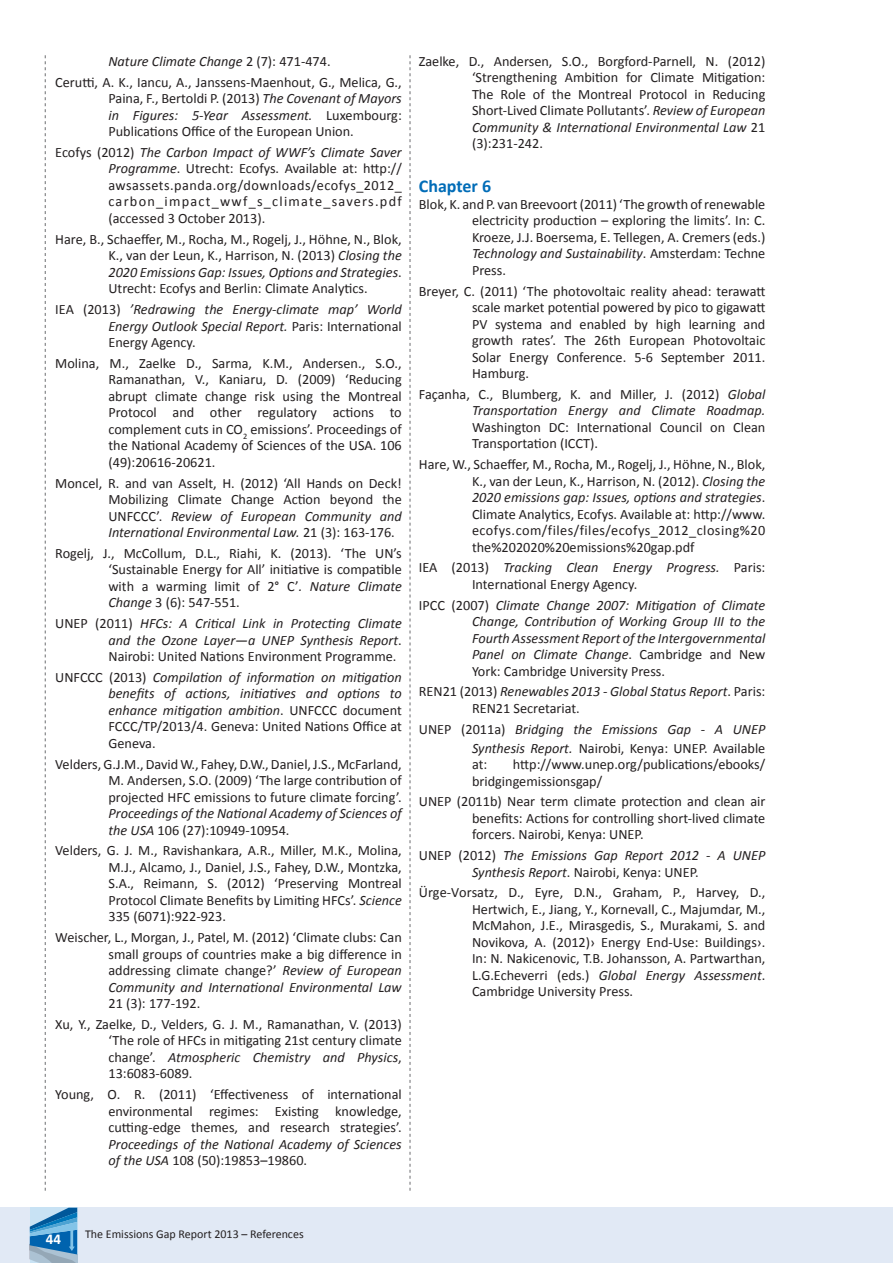
<style>
.page{position:relative;width:893px;height:1263px;background:#fff}
.page>*{position:absolute;margin:0;border:0;box-sizing:border-box;transform-origin:0 0}
.EMG_x_x{font:700 18px "Calibri";color:#006cb7}
.t1{font:700 15px "Calibri";color:#fff}
.t2{font:14.25px/16.5px "Calibri";color:#231f20;text-align:justify}
.t3{font:italic 14.25px/16.5px "Calibri";color:#231f20;text-align:justify}
.t4{font:12px "Calibri";color:#231f20}
.s1{font-style:normal}
.s2{font-style:italic}
</style>
<div class="page">
<svg style="left:45px;top:55px;width:1px;height:1136px"></svg>
<div style="left:0;top:1208px;width:893px;height:55px;background:#e1e9f5"></div>
<svg style="left:30px;top:1208px;width:47px;height:55px;background:#5899c6"></svg>
<svg style="left:410px;top:55px;width:1px;height:1136px"></svg>
<p class="t3" style="left:108px;top:52px;width:224px">Nature Climate Change <span class="s1">2 (7): 471-474.</span></p>
<p class="t2" style="left:108px;top:74px;width:295px;text-indent:-53px">Cerutti, A. K., Iancu, A., Janssens-Maenhout, G., Melica, G., Paina, F., Bertoldi P. (2013) <span class="s2">The Covenant of Mayors in Figures: 5-Year Assessment.</span> Luxembourg:<br>Publications Office of the European Union.</p>
<p class="t2" style="left:108px;top:144px;width:295px;text-indent:-53px">Ecofys (2012) <span class="s2">The Carbon Impact of WWF’s Climate Saver Programme</span>. Utrecht: Ecofys. Available at: http:// awsassets.panda.org/downloads/ecofys_2012_ carbon_impact_wwf_s_climate_savers.pdf (accessed 3 October 2013).</p>
<p class="t2" style="left:108px;top:231px;width:295px;text-indent:-53px">Hare, B., Schaeffer, M., Rocha, M., Rogelj, J., Höhne, N., Blok, K., van der Leun, K., Harrison, N. (2013) <span class="s2">Closing the 2020 Emissions Gap: Issues, Options and Strategies</span>.<br>Utrecht: Ecofys and Berlin: Climate Analytics.</p>
<p class="t3" style="left:108px;top:300px;width:295px;text-indent:-53px"><span class="s1">IEA (2013)</span> ’Redrawing the Energy-climate map’ World Energy Outlook Special Report. <span class="s1">Paris: International Energy Agency.</span></p>
<p class="t2" style="left:108px;top:355px;width:295px;text-indent:-53px">Molina, M., Zaelke D., Sarma, K.M., Andersen., S.O., Ramanathan, V., Kaniaru, D. (2009) ‘Reducing abrupt climate change risk using the Montreal Protocol and other regulatory actions to complement cuts in CO<sub>2</sub> emissions’. Proceedings of the National Academy of Sciences of the USA. 106 (49):20616-20621.</p>
<p class="t2" style="left:108px;top:475px;width:295px;text-indent:-53px">Moncel, R. and van Asselt, H. (2012) ‘All Hands on Deck!<br>Mobilizing Climate Change Action beyond the UNFCCC’. <span class="s2">Review of European Community and International Environmental Law.</span> 21 (3): 163-176.</p>
<p class="t2" style="left:108px;top:545px;width:295px;text-indent:-53px">Rogelj, J., McCollum, D.L., Riahi, K. (2013). ‘The UN’s ‘Sustainable Energy for All’ initiative is compatible with a warming limit of 2° C’<span class="s2">. Nature Climate Change</span> 3 (6): 547-551.</p>
<p class="t3" style="left:108px;top:614px;width:295px;text-indent:-53px"><span class="s1">UNEP (2011)</span> HFCs: A Critical Link in Protecting Climate and the Ozone Layer—a UNEP Synthesis Report<span class="s1">.<br>Nairobi: United Nations Environment Programme.</span></p>
<p class="t3" style="left:108px;top:668px;width:295px;text-indent:-53px"><span class="s1">UNFCCC (2013)</span> Compilation of information on mitigation benefits of actions, initiatives and options to enhance mitigation ambition<span class="s1">. UNFCCC document FCCC/TP/2013/4. Geneva: United Nations Office at Geneva.</span></p>
<p class="t2" style="left:108px;top:756px;width:295px;text-indent:-53px">Velders, G.J.M., David W., Fahey, D.W., Daniel, J.S., McFarland, M. Andersen, S.O. (2009) ‘The large contribution of projected HFC emissions to future climate forcing’.<br><span class="s2">Proceedings of the National Academy of Sciences of the USA</span> 106 (27):10949-10954.</p>
<p class="t2" style="left:108px;top:842px;width:295px;text-indent:-53px">Velders, G. J. M., Ravishankara, A.R., Miller, M.K., Molina, M.J., Alcamo, J., Daniel, J.S., Fahey, D.W., Montzka, S.A., Reimann, S. (2012) ‘Preserving Montreal Protocol Climate Benefits by Limiting HFCs’. <span class="s2">Science </span>335 (6071):922-923.</p>
<p class="t2" style="left:108px;top:929px;width:295px;text-indent:-53px">Weischer, L., Morgan, J., Patel, M. (2012) ‘Climate clubs: Can small groups of countries make a big difference in addressing climate change?’ <span class="s2">Review of European Community and International Environmental Law </span>21 (3): 177-192.</p>
<p class="t2" style="left:108px;top:1016px;width:295px;text-indent:-53px">Xu, Y., Zaelke, D., Velders, G. J. M., Ramanathan, V. (2013) ‘The role of HFCs in mitigating 21st century climate change’. <span class="s2">Atmospheric Chemistry and Physics</span>, 13:6083-6089.</p>
<p class="t2" style="left:108px;top:1086px;width:295px;text-indent:-53px">Young, O. R. (2011) ‘Effectiveness of international environmental regimes: Existing knowledge, cutting-edge themes, and research strategies’.<br><span class="s2">Proceedings of the National Academy of Sciences of the USA</span> 108 (50):19853–19860.</p>
<p class="t2" style="left:472px;top:53px;width:295px;text-indent:-53px">Zaelke, D., Andersen, S.O., Borgford-Parnell, N. (2012) ‘Strengthening Ambition for Climate Mitigation:<br>The Role of the Montreal Protocol in Reducing Short-Lived Climate Pollutants’. <span class="s2">Review of European Community &amp; International Environmental Law</span> 21 (3):231-242.</p>
<p class="EMG_x_x" style="left:419px;top:175px;width:74px">Chapter 6</p>
<p class="t2" style="left:472px;top:196px;width:295px;text-indent:-53px">Blok, K. and P. van Breevoort (2011) ‘The growth of renewable electricity production – exploring the limits’. In: C.<br>Kroeze, J.J. Boersema, E. Tellegen, A. Cremers (eds.)<br><span class="s2">Technology and Sustainability</span>. Amsterdam: Techne Press.</p>
<p class="t2" style="left:472px;top:283px;width:295px;text-indent:-53px">Breyer, C. (2011) ‘The photovoltaic reality ahead: terawatt scale market potential powered by pico to gigawatt PV systema and enabled by high learning and growth rates’. The 26th European Photovoltaic Solar Energy Conference. 5-6 September 2011.<br>Hamburg.</p>
<p class="t2" style="left:472px;top:386px;width:295px;text-indent:-53px">Façanha, C., Blumberg, K. and Miller, J. (2012) <span class="s2">Global Transportation Energy and Climate Roadmap.<br></span>Washington DC: International Council on Clean Transportation (ICCT).</p>
<p class="t2" style="left:472px;top:456px;width:295px;text-indent:-53px">Hare, W., Schaeffer, M., Rocha, M., Rogelj, J., Höhne, N., Blok, K., van der Leun, K., Harrison, N. (2012). <span class="s2">Closing the 2020 emissions gap: Issues, options and strategies</span>.<br>Climate Analytics, Ecofys. Available at: http://www. ecofys.com/files/files/ecofys_2012_closing%20 the%202020%20emissions%20gap.pdf</p>
<p class="t2" style="left:472px;top:559px;width:295px;text-indent:-53px">IEA (2013) <span class="s2">Tracking Clean Energy Progress.</span> Paris:<br>International Energy Agency.</p>
<p class="t3" style="left:472px;top:596px;width:295px;text-indent:-53px"><span class="s1">IPCC (2007)</span> Climate Change 2007: Mitigation of Climate Change, Contribution of Working Group III to the Fourth Assessment Report of the Intergovernmental Panel on Climate Change<span class="s1">. Cambridge and New York: Cambridge University Press.</span></p>
<p class="t2" style="left:472px;top:683px;width:295px;text-indent:-53px">REN21 (2013) <span class="s2">Renewables 2013 - Global Status Report</span>. Paris:<br>REN21 Secretariat.</p>
<p class="t3" style="left:419px;top:719px;width:348px;line-height:18.9px;text-align:right"><span class="s1">UNEP (2011a)</span> Bridging the Emissions Gap - A UNEP<br>Synthesis Report. <span class="s1">Nairobi, Kenya: UNEP. Available</span></p>
<p class="t2" style="left:472px;top:756px;width:17px">at:</p>
<p class="t2" style="left:472px;top:756px;width:295px;text-indent:41px">http://www.unep.org/publications/ebooks/ bridgingemissionsgap/</p>
<p class="t2" style="left:472px;top:793px;width:295px;text-indent:-53px">UNEP (2011b) Near term climate protection and clean air benefits: Actions for controlling short-lived climate forcers. Nairobi, Kenya: UNEP.</p>
<p class="t3" style="left:472px;top:846px;width:295px;text-indent:-53px"><span class="s1">UNEP (2012)</span> The Emissions Gap Report 2012 - A UNEP<br>Synthesis Report<span class="s1">. Nairobi, Kenya: UNEP.</span></p>
<p class="t2" style="left:472px;top:884px;width:295px;text-indent:-53px">Ürge-Vorsatz, D., Eyre, D.N., Graham, P., Harvey, D., Hertwich, E., Jiang, Y., Kornevall, C., Majumdar, M., McMahon, J.E., Mirasgedis, S., Murakami, S. and Novikova, A. (2012)› Energy End-Use: Buildings›.<br>In: N. Nakicenovic, T.B. Johansson, A. Partwarthan, L.G.Echeverri (eds.) <span class="s2">Global Energy Assessment</span>.<br>Cambridge University Press.</p>
<p class="t1" style="left:46px;top:1229px;width:17px">44</p>
<p class="t4" style="left:85px;top:1226px;width:220px">The Emissions Gap Report 2013 – References</p>
</div>
